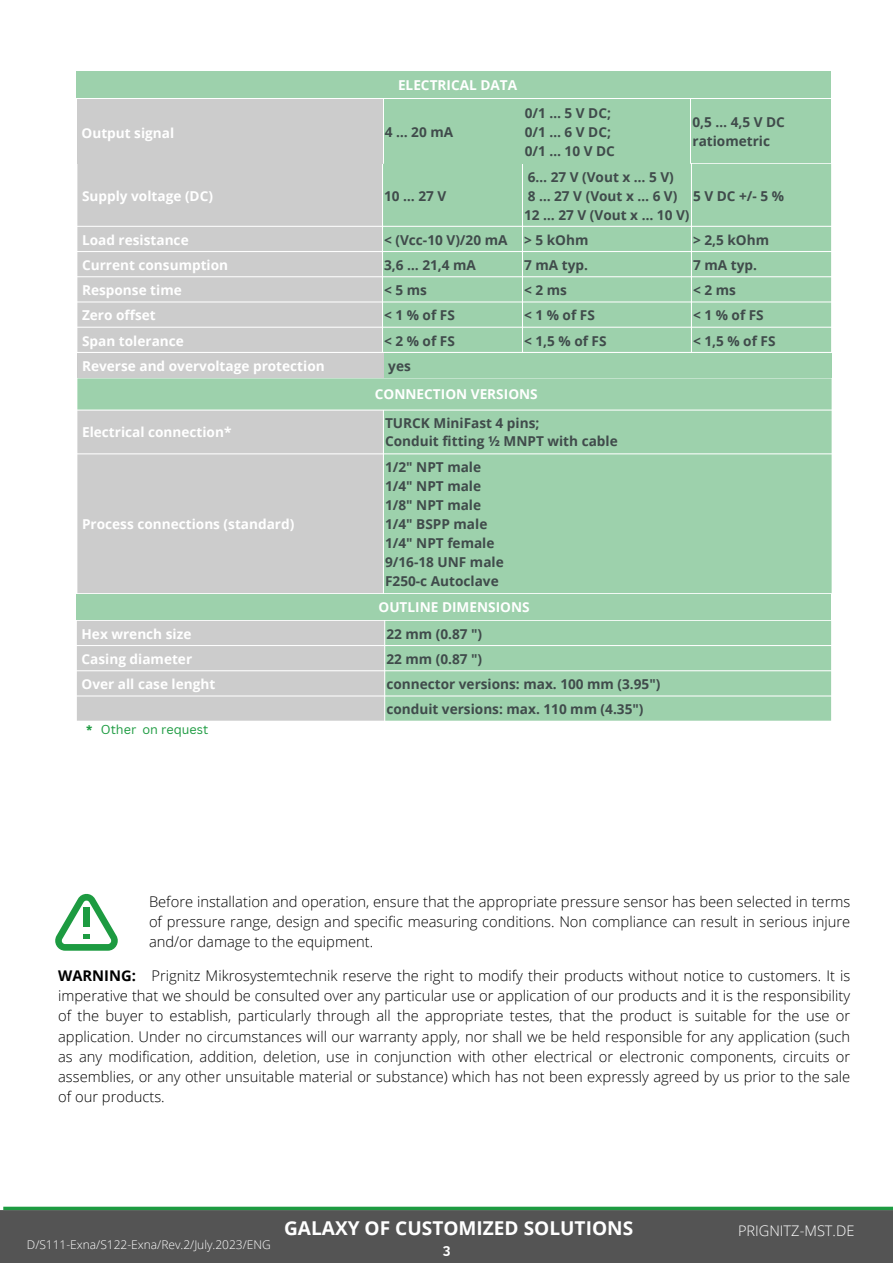
<style>
.page{position:relative;width:893px;height:1264px;background:#fff}
.page>*{position:absolute;margin:0;border:0;box-sizing:border-box;transform-origin:0 0}
.t1{font:700 19.05px "Open Sans";color:#fff}
.t2{font:300 14.7px/20.2px "Open Sans";color:#000;text-align:justify}
.t3{font:300 14.55px "Open Sans";color:#fff}
.t4{font:700 13.8px "Raleway";color:#fff}
.t5{font:700 13.65px "Open Sans";color:#404b4b}
.t6{font:700 13.65px "Open Sans";color:#fff}
.t7{font:700 13.5px "Canva Sans";color:#1d9b41}
.t8{font:12.6px "Canva Sans";color:#1d9b41}
.t9{font:300 12px "Open Sans";color:#fff}
.s1{font-weight:700}
</style>
<div class="page">
<div style="left:77px;top:164px;width:305px;height:188px;background:#ccc"></div>
<div style="left:383px;top:164px;width:448px;height:188px;background:#9dd1ac"></div>
<div style="left:77px;top:378px;width:754px;height:215px;background:#9dd1ac"></div>
<div style="left:77px;top:410px;width:306px;height:183px;background:#ccc"></div>
<div style="left:77px;top:594px;width:754px;height:25px;background:#9dd1ac"></div>
<svg style="left:77px;top:621px;width:754px;height:99px;background:#b2d0bb"></svg>
<svg style="left:55px;top:893px;width:63px;height:57px"></svg>
<div style="left:0;top:1209px;width:892px;height:53px;background:#545454"></div>
<hr style="left:3px;top:1206px;width:889px;height:3px;background:#1d9b41">
<div style="left:77px;top:72px;width:754px;height:26px;background:#9dd1ac"></div>
<div style="left:383px;top:99px;width:139px;height:64px;background:#9dd1ac"></div>
<div style="left:523px;top:99px;width:167px;height:64px;background:#9dd1ac"></div>
<div style="left:691px;top:100px;width:140px;height:63px;background:#9dd1ac"></div>
<div style="left:77px;top:100px;width:305px;height:64px;background:#ccc"></div>
<div style="left:77px;top:353px;width:306px;height:24px;background:#ccc"></div>
<div style="left:383px;top:353px;width:448px;height:24px;background:#9dd1ac"></div>
<p class="t6" style="left:81px;top:123px;width:94px">Output signal</p>
<p class="t6" style="left:398px;top:75px;width:121px">ELECTRICAL DATA</p>
<p class="t5" style="left:385px;top:122px;width:70px">4…20mA</p>
<p class="t5" style="left:524px;top:103px;width:88px">0/1 … 5 V DC;</p>
<p class="t5" style="left:524px;top:122px;width:88px">0/1 … 6 V DC;</p>
<p class="t5" style="left:524px;top:141px;width:92px">0/1 … 10 V DC</p>
<p class="t5" style="left:692px;top:112px;width:94px">0,5 … 4,5 V DC</p>
<p class="t5" style="left:692px;top:131px;width:79px">ratiometric</p>
<p class="t6" style="left:82px;top:186px;width:132px">Supply voltage (DC)</p>
<p class="t5" style="left:384px;top:186px;width:64px">10…27V</p>
<p class="t5" style="left:527px;top:167px;width:148px">6… 27 V (Vout x … 5 V)</p>
<p class="t5" style="left:527px;top:186px;width:151px">8…27V(Voutx…6V)</p>
<p class="t5" style="left:524px;top:205px;width:167px">12 … 27 V (Vout x … 10 V)</p>
<p class="t5" style="left:693px;top:186px;width:92px">5VDC+/-5%</p>
<p class="t6" style="left:82px;top:230px;width:108px">Load resistance</p>
<p class="t5" style="left:384px;top:230px;width:125px">&lt; (Vcc-10 V)/20 mA</p>
<p class="t5" style="left:524px;top:230px;width:66px">&gt; 5 kOhm</p>
<p class="t5" style="left:693px;top:230px;width:77px">&gt; 2,5 kOhm</p>
<p class="t6" style="left:82px;top:255px;width:148px">Current consumption</p>
<p class="t5" style="left:384px;top:255px;width:93px">3,6 … 21,4 mA</p>
<p class="t5" style="left:524px;top:255px;width:65px">7 mA typ.</p>
<p class="t5" style="left:693px;top:255px;width:65px">7 mA typ.</p>
<p class="t6" style="left:82px;top:281px;width:101px">Response time</p>
<p class="t5" style="left:384px;top:281px;width:44px">&lt;5ms</p>
<p class="t5" style="left:524px;top:281px;width:44px">&lt;2ms</p>
<p class="t5" style="left:693px;top:281px;width:44px">&lt;2ms</p>
<p class="t6" style="left:82px;top:306px;width:75px">Zero offset</p>
<p class="t5" style="left:384px;top:306px;width:72px">&lt;1%ofFS</p>
<p class="t5" style="left:524px;top:306px;width:72px">&lt;1%ofFS</p>
<p class="t5" style="left:693px;top:306px;width:72px">&lt;1%ofFS</p>
<p class="t6" style="left:82px;top:331px;width:103px">Span tolerance</p>
<p class="t5" style="left:384px;top:331px;width:72px">&lt;2%ofFS</p>
<p class="t5" style="left:524px;top:331px;width:84px">&lt; 1,5 % of FS</p>
<p class="t5" style="left:693px;top:331px;width:84px">&lt; 1,5 % of FS</p>
<p class="t6" style="left:82px;top:356px;width:244px">Reverse and overvoltage protection</p>
<p class="t5" style="left:388px;top:356px;width:24px">yes</p>
<p class="t6" style="left:82px;top:422px;width:151px">Electrical connection*</p>
<p class="t6" style="left:82px;top:514px;width:214px">Process connections (standard)</p>
<p class="t6" style="left:375px;top:385px;width:164px">CONNECTION VERSIONS</p>
<p class="t5" style="left:385px;top:413px;width:156px">TURCK MiniFast 4 pins;</p>
<p class="t5" style="left:385px;top:432px;width:234px">Conduit fitting ½ MNPT with cable</p>
<p class="t5" style="left:385px;top:458px;width:98px">1/2" NPT male</p>
<p class="t5" style="left:385px;top:476px;width:98px">1/4" NPT male</p>
<p class="t5" style="left:385px;top:495px;width:98px">1/8" NPT male</p>
<p class="t5" style="left:385px;top:514px;width:104px">1/4" BSPP male</p>
<p class="t5" style="left:385px;top:533px;width:111px">1/4" NPT female</p>
<p class="t5" style="left:385px;top:552px;width:120px">9/16-18 UNF male</p>
<p class="t5" style="left:385px;top:571px;width:115px">F250-c Autoclave</p>
<p class="t6" style="left:378px;top:598px;width:153px">OUTLINE DIMENSIONS</p>
<p class="t6" style="left:81px;top:624px;width:111px">Hex wrench size</p>
<p class="t5" style="left:386px;top:624px;width:97px">22 mm (0.87 ")</p>
<p class="t6" style="left:81px;top:649px;width:112px">Casing diameter</p>
<p class="t5" style="left:386px;top:649px;width:97px">22 mm (0.87 ")</p>
<p class="t6" style="left:81px;top:674px;width:135px">Over all case lenght</p>
<p class="t5" style="left:386px;top:674px;width:275px">connector versions: max. 100 mm (3.95")</p>
<p class="t5" style="left:386px;top:700px;width:259px">conduit versions: max. 110 mm (4.35")</p>
<p class="t7" style="left:86px;top:720px;width:8px">*</p>
<p class="t8" style="left:101px;top:720px;width:109px">Other on request</p>
<p class="t2" style="left:149px;top:890px;width:702px">Before installation and operation, ensure that the appropriate pressure sensor has been selected in terms of pressure range, design and specific measuring conditions. Non compliance can result in serious injure and/or damage to the equipment.</p>
<p class="t2" style="left:58px;top:965px;width:793px"><span class="s1">WARNING:</span> Prignitz Mikrosystemtechnik reserve the right to modify their products without notice to customers. It is imperative that we should be consulted over any particular use or application of our products and it is the responsibility of the buyer to establish, particularly through all the appropriate testes, that the product is suitable for the use or application. Under no circumstances will our warranty apply, nor shall we be held responsible for any application (such as any modification, addition, deletion, use in conjunction with other electrical or electronic components, circuits or assemblies, or any other unsuitable material or substance) which has not been expressly agreed by us prior to the sale of our products.</p>
<p class="t9" style="left:27px;top:1236px;width:245px">D/S111-Exna/S122-Exna/Rev.2/July.2023/ENG</p>
<p class="t1" style="left:284px;top:1214px;width:350px">GALAXY OF CUSTOMIZED SOLUTIONS</p>
<p class="t3" style="left:738px;top:1220px;width:118px">PRIGNITZ-MST.DE</p>
<p class="t4" style="left:442px;top:1241px;width:9px">3</p>
</div>
